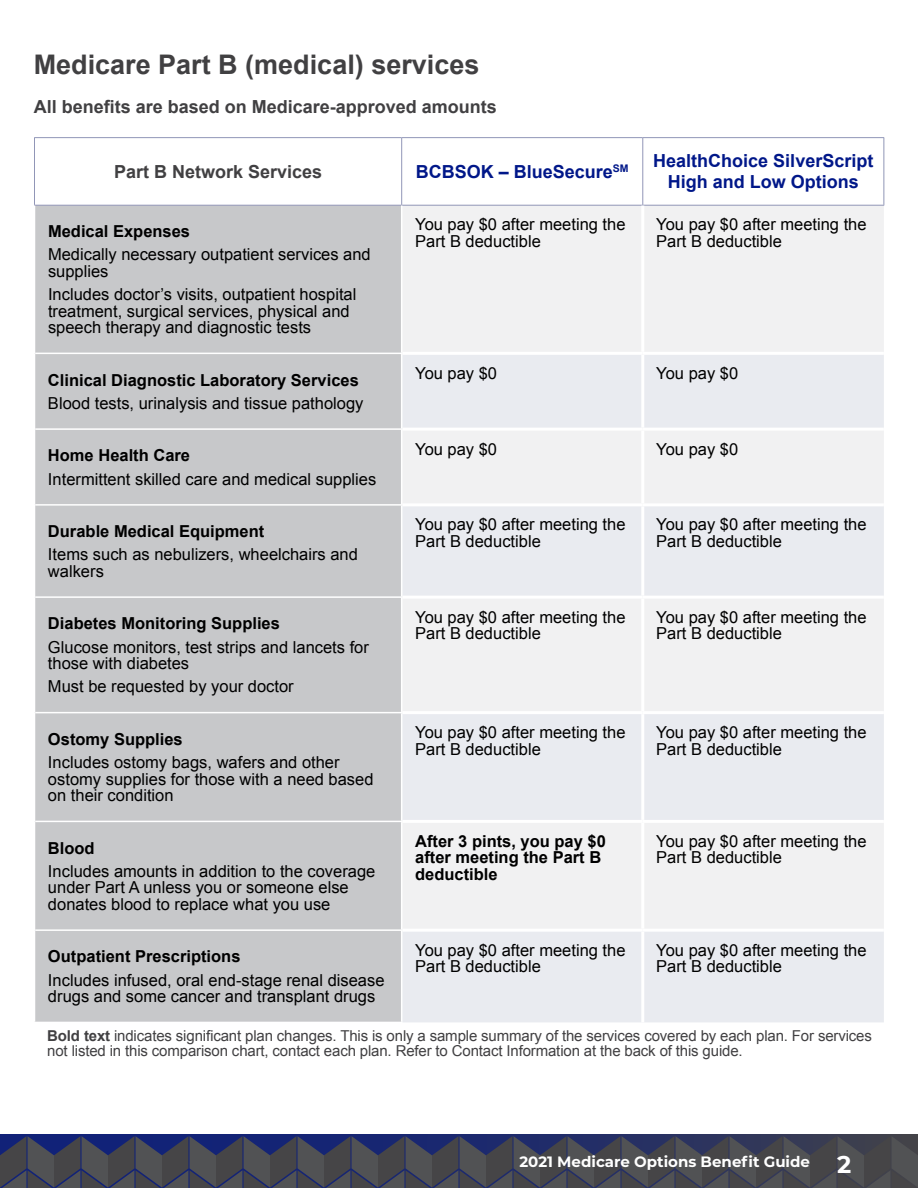
<style>
.page{position:relative;width:918px;height:1188px;background:#fff}
.page>*{position:absolute;margin:0;border:0;box-sizing:border-box;transform-origin:0 0}
._12-_H2__Section_Su{font:700 27px "Arial";color:#414042}
._31-GRID-top_header{font:700 18px/21px "Arial";color:#001789;text-align:center}
._20-Normal_Text{font:700 18px "Arial";color:#414042}
._31-GRID-top_header-2{font:700 18px "Arial";color:#414042}
._34-GRID-normal_tex{font:16.5px/16.5px "Arial";color:#000}
._34-GRID-normal_tex-2{font:700 16.5px/16.5px "Arial";color:#000}
._35-GRID-footnotes{font:15px/15px "Arial";letter-spacing:-.01em;color:#414042}
.t1{font:700 15px "Montserrat";color:#fff}
.s1{font-weight:700}
.s2{font-size:24px}
</style>
<div class="page">
<svg style="left:0;top:1134px;width:918px;height:2px;background:#202b69"></svg>
<svg style="left:0;top:1136px;width:918px;height:52px;background:#414354"></svg>
<div style="left:35px;top:206px;width:366px;height:816px;background:#c7c8ca"></div>
<div style="left:403px;top:206px;width:481px;height:146px;background:#f1f1f2"></div>
<div style="left:402px;top:355px;width:482px;height:667px;background:#e9ebf0"></div>
<hr style="left:34px;top:137px;width:368px;height:1px;background:#9196b7">
<hr style="left:34px;top:138px;width:1px;height:67px;background:#9196b7">
<hr style="left:402px;top:137px;width:241px;height:1px;background:#9196b7">
<hr style="left:401px;top:138px;width:1px;height:67px;background:#9196b7">
<hr style="left:643px;top:137px;width:241px;height:1px;background:#9196b7">
<hr style="left:642px;top:138px;width:1px;height:67px;background:#9196b7">
<hr style="left:884px;top:138px;width:1px;height:67px;background:#9196b7">
<hr style="left:34px;top:205px;width:368px;height:1px;background:#9196b7">
<hr style="left:402px;top:205px;width:241px;height:1px;background:#9196b7">
<hr style="left:643px;top:205px;width:241px;height:1px;background:#9196b7">
<hr style="left:35px;top:353px;width:367px;height:1px;background:#fff">
<hr style="left:35px;top:428px;width:367px;height:2px;background:#fff">
<hr style="left:35px;top:504px;width:367px;height:2px;background:#fff">
<hr style="left:35px;top:596px;width:367px;height:2px;background:#fff">
<hr style="left:35px;top:712px;width:367px;height:1px;background:#fff">
<hr style="left:35px;top:821px;width:367px;height:1px;background:#fff">
<hr style="left:35px;top:929px;width:367px;height:2px;background:#fff">
<hr style="left:641px;top:206px;width:3px;height:146px;background:#fff">
<hr style="left:641px;top:355px;width:3px;height:73px;background:#fff">
<hr style="left:402px;top:428px;width:241px;height:3px;background:#fff">
<hr style="left:643px;top:428px;width:241px;height:3px;background:#fff">
<hr style="left:641px;top:431px;width:3px;height:72px;background:#fff">
<hr style="left:402px;top:503px;width:241px;height:3px;background:#fff">
<hr style="left:643px;top:503px;width:241px;height:3px;background:#fff">
<hr style="left:641px;top:506px;width:3px;height:90px;background:#fff">
<hr style="left:402px;top:596px;width:241px;height:3px;background:#fff">
<hr style="left:643px;top:596px;width:241px;height:3px;background:#fff">
<hr style="left:641px;top:599px;width:3px;height:112px;background:#fff">
<hr style="left:402px;top:711px;width:241px;height:3px;background:#fff">
<hr style="left:643px;top:711px;width:241px;height:3px;background:#fff">
<hr style="left:641px;top:714px;width:3px;height:106px;background:#fff">
<hr style="left:402px;top:820px;width:241px;height:3px;background:#fff">
<hr style="left:643px;top:820px;width:241px;height:3px;background:#fff">
<hr style="left:641px;top:823px;width:3px;height:106px;background:#fff">
<hr style="left:402px;top:929px;width:241px;height:3px;background:#fff">
<hr style="left:643px;top:929px;width:241px;height:3px;background:#fff">
<hr style="left:641px;top:932px;width:3px;height:90px;background:#fff">
<p class="_12-_H2__Section_Su" style="left:34px;top:46px;width:447px">Medicare Part B (medical) services</p>
<p class="_20-Normal_Text" style="left:34px;top:95px;width:465px">All benefits are based on Medicare-approved amounts</p>
<p class="_31-GRID-top_header-2" style="left:114px;top:160px;width:210px">Part B Network Services</p>
<p class="_31-GRID-top_header" style="left:416px;top:162px;width:214px">BCBSOK – BlueSecure<sup>SM</sup></p>
<p class="_31-GRID-top_header" style="left:653px;top:151px;width:222px">HealthChoice SilverScript<br>High and Low Options</p>
<p class="_34-GRID-normal_tex-2" style="left:48px;top:224px;width:144px">Medical Expenses</p>
<p class="_34-GRID-normal_tex" style="left:48px;top:246px;width:324px">Medically necessary outpatient services and supplies</p>
<p class="_34-GRID-normal_tex" style="left:48px;top:286px;width:310px">Includes doctor’s visits, outpatient hospital treatment, surgical services, physical and speech therapy and diagnostic tests</p>
<p class="_34-GRID-normal_tex" style="left:415px;top:216px;width:212px">You pay $0 after meeting the<br>Part B deductible</p>
<p class="_34-GRID-normal_tex" style="left:656px;top:216px;width:212px">You pay $0 after meeting the<br>Part B deductible</p>
<p class="_34-GRID-normal_tex-2" style="left:48px;top:372px;width:312px">Clinical Diagnostic Laboratory Services</p>
<p class="_34-GRID-normal_tex" style="left:48px;top:395px;width:317px">Blood tests, urinalysis and tissue pathology</p>
<p class="_34-GRID-normal_tex-2" style="left:48px;top:448px;width:144px">Home Health Care</p>
<p class="_34-GRID-normal_tex" style="left:48px;top:471px;width:330px">Intermittent skilled care and medical supplies</p>
<p class="_34-GRID-normal_tex-2" style="left:48px;top:524px;width:218px">Durable Medical Equipment</p>
<p class="_34-GRID-normal_tex" style="left:48px;top:547px;width:311px">Items such as nebulizers, wheelchairs and walkers</p>
<p class="_34-GRID-normal_tex-2" style="left:48px;top:616px;width:233px">Diabetes Monitoring Supplies</p>
<p class="_34-GRID-normal_tex" style="left:48px;top:639px;width:322px">Glucose monitors, test strips and lancets for those with diabetes</p>
<p class="_34-GRID-normal_tex" style="left:48px;top:679px;width:247px">Must be requested by your doctor</p>
<p class="_34-GRID-normal_tex-2" style="left:48px;top:731px;width:136px">Ostomy Supplies</p>
<p class="_34-GRID-normal_tex" style="left:48px;top:754px;width:327px">Includes ostomy bags, wafers and other ostomy supplies for those with a need based on their condition</p>
<p class="_34-GRID-normal_tex-2" style="left:48px;top:840px;width:48px">Blood</p>
<p class="_34-GRID-normal_tex" style="left:48px;top:863px;width:329px">Includes amounts in addition to the coverage under Part A unless you or someone else donates blood to replace what you use</p>
<p class="_34-GRID-normal_tex-2" style="left:48px;top:949px;width:194px">Outpatient Prescriptions</p>
<p class="_34-GRID-normal_tex" style="left:48px;top:972px;width:338px">Includes infused, oral end-stage renal disease drugs and some cancer and transplant drugs</p>
<p class="_34-GRID-normal_tex" style="left:415px;top:365px;width:83px">You pay $0</p>
<p class="_34-GRID-normal_tex" style="left:656px;top:365px;width:83px">You pay $0</p>
<p class="_34-GRID-normal_tex" style="left:415px;top:441px;width:83px">You pay $0</p>
<p class="_34-GRID-normal_tex" style="left:656px;top:441px;width:83px">You pay $0</p>
<p class="_34-GRID-normal_tex" style="left:415px;top:517px;width:212px">You pay $0 after meeting the<br>Part B deductible</p>
<p class="_34-GRID-normal_tex" style="left:656px;top:517px;width:212px">You pay $0 after meeting the<br>Part B deductible</p>
<p class="_34-GRID-normal_tex" style="left:415px;top:609px;width:212px">You pay $0 after meeting the<br>Part B deductible</p>
<p class="_34-GRID-normal_tex" style="left:656px;top:609px;width:212px">You pay $0 after meeting the<br>Part B deductible</p>
<p class="_34-GRID-normal_tex" style="left:415px;top:724px;width:212px">You pay $0 after meeting the<br>Part B deductible</p>
<p class="_34-GRID-normal_tex" style="left:656px;top:724px;width:212px">You pay $0 after meeting the<br>Part B deductible</p>
<p class="_34-GRID-normal_tex-2" style="left:415px;top:833px;width:192px">After 3 pints, you pay $0 after meeting the Part B deductible</p>
<p class="_34-GRID-normal_tex" style="left:656px;top:833px;width:212px">You pay $0 after meeting the<br>Part B deductible</p>
<p class="_34-GRID-normal_tex" style="left:415px;top:942px;width:212px">You pay $0 after meeting the<br>Part B deductible</p>
<p class="_34-GRID-normal_tex" style="left:656px;top:942px;width:212px">You pay $0 after meeting the<br>Part B deductible</p>
<p class="_35-GRID-footnotes" style="left:47px;top:1029px;width:826px"><span class="s1">Bold text</span> indicates significant plan changes. This is only a sample summary of the services covered by each plan. For services not listed in this comparison chart, contact each plan. Refer to Contact Information at the back of this guide.</p>
<p class="t1" style="left:519px;top:1150px;width:333px">2021 Medicare Options Benefit Guide <span class="s2">2</span></p>
</div>
